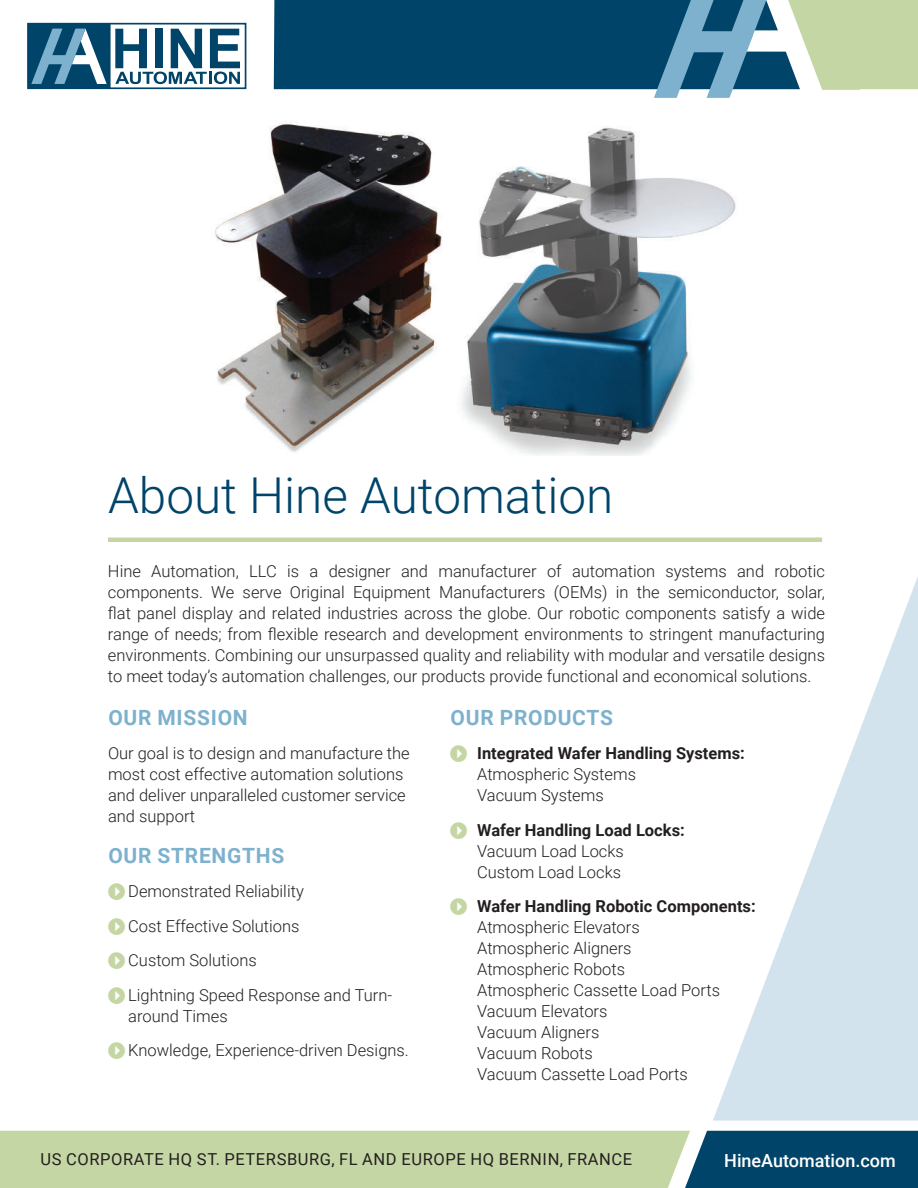
<style>
.page{position:relative;width:918px;height:1188px;background:#fff}
.page>*{position:absolute;margin:0;border:0;box-sizing:border-box;transform-origin:0 0}
.t1{font:300 49.5px "Roboto";color:#00446a}
.t2{font:700 21px "Roboto";letter-spacing:.035em;color:#7db1cd}
.t3{font:500 18px "Roboto";color:#fff}
.t4{font:300 16.5px/21px "Roboto";color:#231f20}
.t5{font:700 16.5px/21px "Roboto";color:#231f20}
.t6{font:16.5px "Roboto";letter-spacing:.035em;color:#231f20}
.s1{font-family:"Arrowstfb";font-weight:400;color:#c5d6a5}
.s2{font-weight:300}
.s3{font-weight:700}
</style>
<div class="page">
<svg style="left:27px;top:22px;width:220px;height:68px"></svg>
<div style="left:28px;top:24px;width:218px;height:64px;background:#fff"></div>
<div style="left:27px;top:23px;width:219px;height:66px;border:2px solid #00446a"></div>
<svg style="left:115px;top:29px;width:125px;height:55px"></svg>
<div style="left:28px;top:24px;width:82px;height:64px;background:#00446a"></div>
<div style="left:28px;top:23px;width:82px;height:65px;border:1px solid #00446a"></div>
<svg style="left:31px;top:29px;width:76px;height:55px"></svg>
<svg style="left:0;top:1131px;width:918px;height:57px;background:#96b398"></svg>
<div style="left:274px;top:0;width:380px;height:89px;background:#00446a"></div>
<svg style="left:654px;top:0;width:264px;height:98px"></svg>
<div style="left:108px;top:537px;width:714px;height:5px;background:#c5d6a5"></div>
<svg style="left:713px;top:576px;width:205px;height:545px"></svg>
<img style="left:215px;top:123px;width:228px;height:329px">
<img style="left:461px;top:127px;width:275px;height:328px">
<h1 class="t1" style="left:108px;top:474px;width:507px">About Hine Automation</h1>
<p class="t4" style="left:108px;top:562px;width:719px;text-align:justify">Hine Automation, LLC is a designer and manufacturer of automation systems and robotic components. We serve Original Equipment Manufacturers (OEMs) in the semiconductor, solar, flat panel display and related industries across the globe. Our robotic components satisfy a wide range of needs; from flexible research and development environments to stringent manufacturing environments. Combining our unsurpassed quality and reliability with modular and versatile designs to meet today’s automation challenges, our products provide functional and economical solutions.</p>
<p class="t2" style="left:108px;top:702px;width:141px">OUR MISSION</p>
<p class="t4" style="left:108px;top:744px;width:303px">Our goal is to design and manufacture the most cost effective automation solutions and deliver unparalleled customer service and support</p>
<p class="t2" style="left:108px;top:840px;width:178px">OUR STRENGTHS</p>
<p class="t4" style="left:108px;top:875px;width:286px;line-height:34.5px"><span class="s1">I</span> Demonstrated Reliability<br><span class="s1">I</span> Cost Effective Solutions<br><span class="s1">I</span> Custom Solutions<br><span class="s1">I</span> Lightning Speed Response and Turn-</p>
<p class="t4" style="left:108px;top:1000px;width:302px;line-height:34.5px;text-indent:20px">around Times<br><span class="s1">I</span> Knowledge, Experience-driven Designs.</p>
<p class="t2" style="left:451px;top:702px;width:164px">OUR PRODUCTS</p>
<p class="t5" style="left:477px;top:742px;width:269px;text-indent:-27px"><span class="s1">I</span> Integrated Wafer Handling Systems:<br><span class="s2">Atmospheric Systems<br>Vacuum Systems</span></p>
<p class="t4" style="left:477px;top:820px;width:209px;text-indent:-27px"><span class="s1">I</span> <span class="s3">Wafer Handling Load Locks:<br></span>Vacuum Load Locks<br>Custom Load Locks</p>
<p class="t4" style="left:477px;top:897px;width:280px;text-indent:-27px"><span class="s1">I</span> <span class="s3">Wafer Handling Robotic Components:<br></span>Atmospheric Elevators<br>Atmospheric Aligners<br>Atmospheric Robots<br>Atmospheric Cassette Load Ports<br>Vacuum Elevators<br>Vacuum Aligners<br>Vacuum Robots<br>Vacuum Cassette Load Ports</p>
<p class="t6" style="left:40px;top:1154px;width:593px">US CORPORATE HQ ST. PETERSBURG, FL AND EUROPE HQ BERNIN, FRANCE</p>
<p class="t3" style="left:724px;top:1150px;width:173px">HineAutomation.com</p>
</div>
